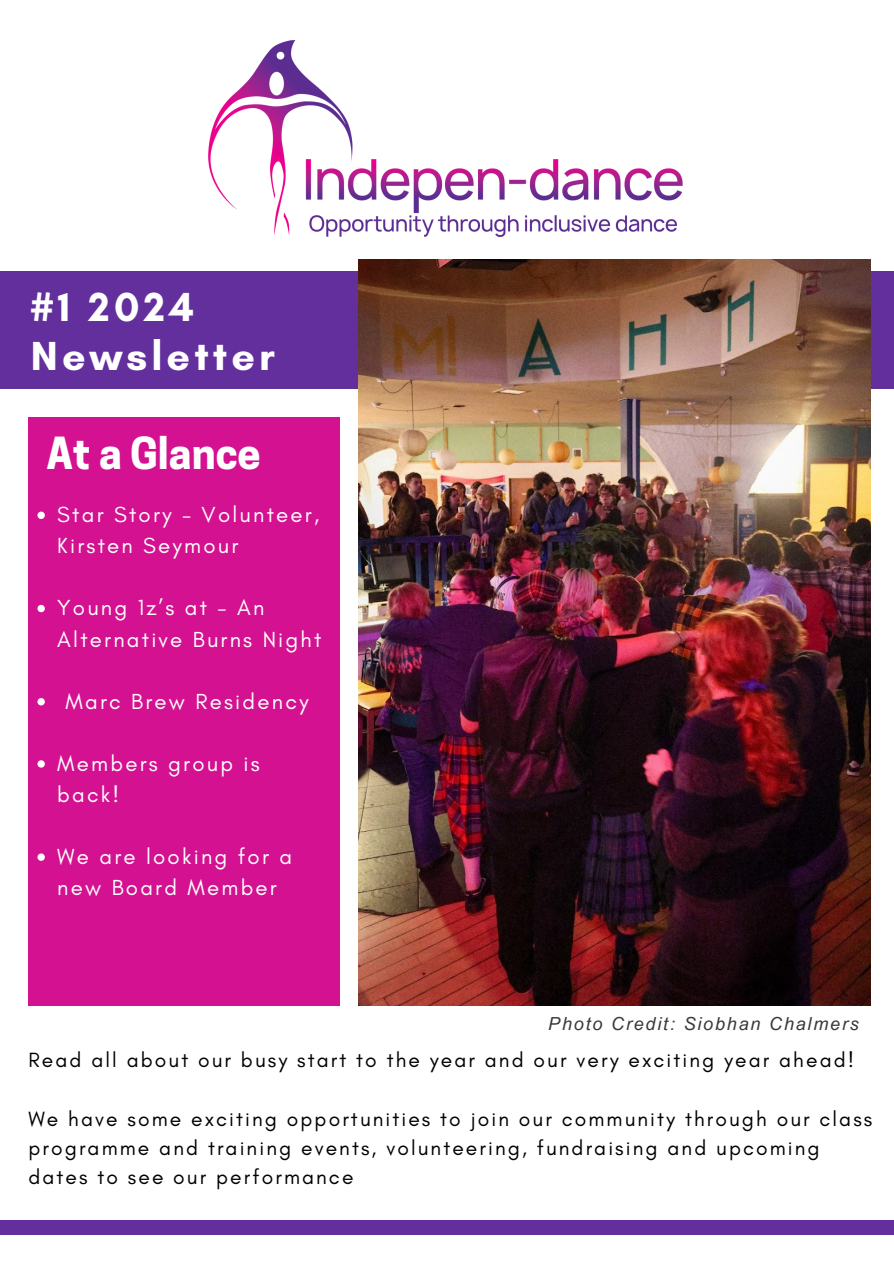
<style>
.page{position:relative;width:894px;height:1264px;background:#fff}
.page>*{position:absolute;margin:0;border:0;box-sizing:border-box;transform-origin:0 0}
.t1{font:700 41.4px "Cooper Hewitt";color:#fff}
.t2{font:700 41.25px/49.5px "Glacial Indifference";letter-spacing:.1em;color:#fff}
.t3{font:22.2px/31px "Glacial Indifference";letter-spacing:.1em;color:#fff}
.t4{font:21px/29.2px "Glacial Indifference";letter-spacing:.1em;color:#000}
.t5{font:italic 18px "Arial MT Pro";letter-spacing:.1em;color:#393939}
</style>
<div class="page">
<img style="left:208px;top:40px;width:475px;height:197px">
<div style="left:0;top:1220px;width:893px;height:13px;background:#632f9d"></div>
<div style="left:28px;top:417px;width:312px;height:588px;background:#d41291"></div>
<div style="left:0;top:271px;width:893px;height:118px;background:#632f9d"></div>
<img style="left:358px;top:259px;width:512px;height:746px">
<svg style="left:37px;top:511px;width:8px;height:8px"></svg>
<svg style="left:37px;top:605px;width:8px;height:7px"></svg>
<svg style="left:37px;top:698px;width:8px;height:7px"></svg>
<svg style="left:37px;top:760px;width:8px;height:7px"></svg>
<svg style="left:37px;top:853px;width:8px;height:7px"></svg>
<h2 class="t2" style="left:31px;top:281px;width:245px">#1 2024<br>Newsletter</h2>
<h1 class="t1" style="left:46px;top:437px;width:216px">At a Glance</h1>
<h1 class="t3" style="left:57px;top:499px;width:263px">Star Story - Volunteer,<br>Kirsten Seymour</h1>
<p class="t3" style="left:57px;top:592px;width:266px">Young 1z’s at - An<br>Alternative Burns Night</p>
<p class="t3" style="left:65px;top:685px;width:244px">Marc Brew Residency</p>
<p class="t3" style="left:57px;top:747px;width:204px">Members group is back!</p>
<p class="t3" style="left:57px;top:840px;width:236px">We are looking for a new Board Member</p>
<h3 class="t5" style="left:548px;top:1017px;width:312px">Photo Credit: Siobhan Chalmers</h3>
<h2 class="t4" style="left:28px;top:1045px;width:826px">Read all about our busy start to the year and our very exciting year ahead!</h2>
<h2 class="t4" style="left:28px;top:1103px;width:845px">We have some exciting opportunities to join our community through our class programme and training events, volunteering, fundraising and upcoming dates to see our performance</h2>
</div>
